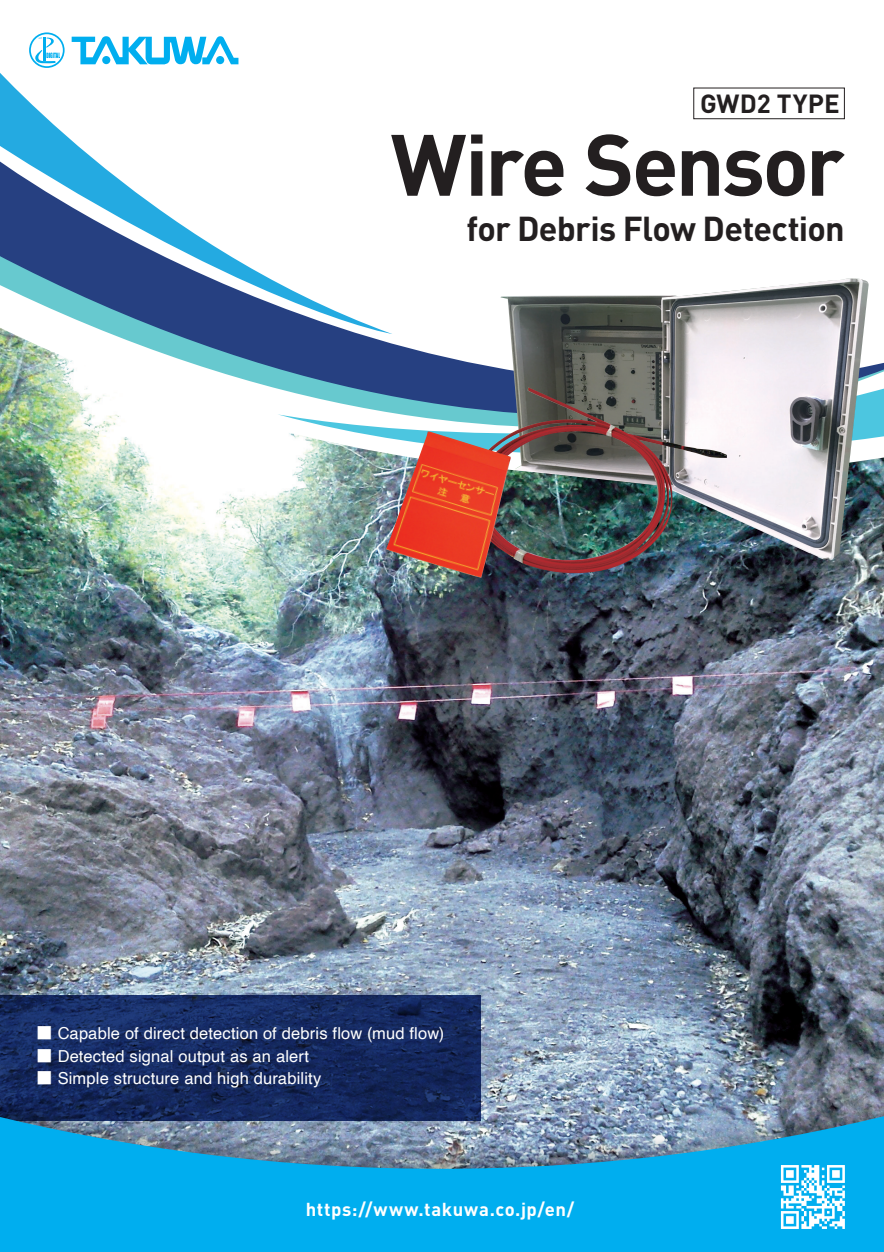
<style>
.page{position:relative;width:884px;height:1252px;background:#fff}
.page>*{position:absolute;margin:0;border:0;box-sizing:border-box;transform-origin:0 0}
.t1{font:700 85.5px "DIN";letter-spacing:-.035em;color:#231f20}
.t2{font:700 34.2px "DIN";letter-spacing:-.02em;color:#231f20}
.t3{font:700 25.95px "DIN";letter-spacing:.005em;color:#231f20}
.t4{font:700 18.6px "DIN";letter-spacing:.035em;color:#fff}
.t5{font:16.5px "Helvetica";letter-spacing:.01em;color:#fff}
.s1{font-family:"Koz Go Pr 6 N"}
</style>
<div class="page">
<img style="left:0;top:32px;width:884px;height:1220px">
<h3 class="t3" style="left:700px;top:86px;width:141px">GWD2 TYPE</h3>
<h1 class="t1" style="left:391px;top:108px;width:455px">Wire Sensor</h1>
<h2 class="t2" style="left:466px;top:206px;width:380px">for Debris Flow Detection</h2>
<p class="t5" style="left:36px;top:1021px;width:410px"><span class="s1">■</span> Capable of direct detection of debris flow (mud flow)</p>
<p class="t5" style="left:36px;top:1043px;width:274px"><span class="s1">■</span> Detected signal output as an alert</p>
<p class="t5" style="left:36px;top:1066px;width:287px"><span class="s1">■</span> Simple structure and high durability</p>
<p class="t4" style="left:306px;top:1197px;width:270px">https://www.takuwa.co.jp/en/</p>
</div>
